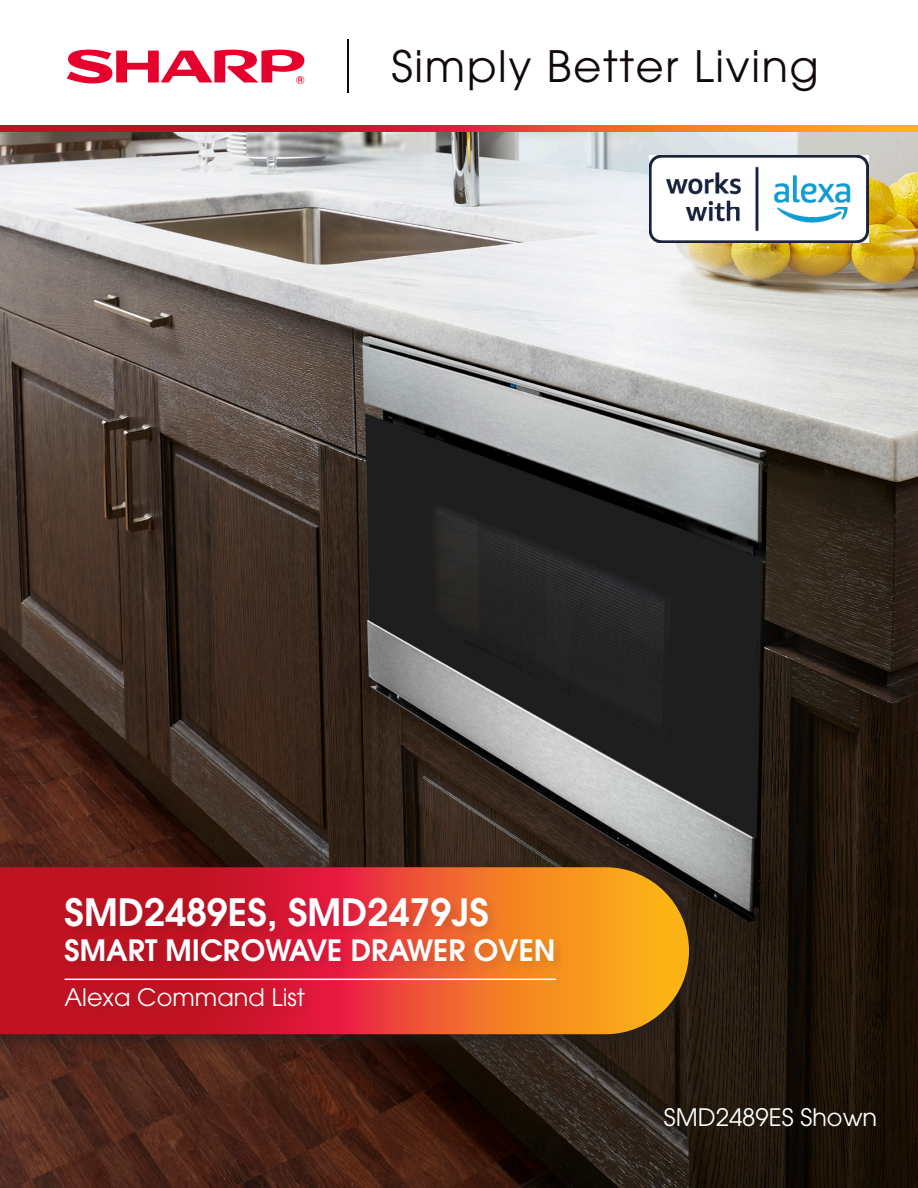
<style>
.page{position:relative;width:918px;height:1188px;background:#fff}
.page>*{position:absolute;margin:0;border:0;box-sizing:border-box;transform-origin:0 0}
.t1{font:43.05px "ITC Avant Garde Std";letter-spacing:.04em;color:#120909}
.t2{font:600 37.5px "ITC Avant Garde Std";color:#fff}
.t3{font:600 29.25px "ITC Avant Garde Std";color:#fff}
.t4{font:24px "ITC Avant Garde Std";color:#fff}
</style>
<div class="page">
<img style="left:0;top:132px;width:918px;height:1056px">
<div style="left:0;top:857px;width:709px;height:197px;background:#231f20;opacity:.7"></div>
<svg style="left:0;top:867px;width:689px;height:167px;background:#d55223"></svg>
<svg style="left:67px;top:49px;width:238px;height:35px"></svg>
<hr style="left:347px;top:40px;width:2px;height:53px;background:#120909">
<div style="left:62px;top:895px;width:505px;height:124px;background:#231f20;opacity:.14"></div>
<div style="left:661px;top:1105px;width:227px;height:34px;background:#231f20;opacity:.14"></div>
<hr style="left:64px;top:979px;width:492px;height:1px;background:#fff">
<svg style="left:0;top:126px;width:918px;height:6px;background:#de4528"></svg>
<img style="left:650px;top:156px;width:218px;height:87px">
<p class="t1" style="left:391px;top:40px;width:429px">Simply Better Living</p>
<p class="t2" style="left:64px;top:887px;width:426px">SMD2489ES, SMD2479JS</p>
<p class="t3" style="left:64px;top:931px;width:493px">SMART MICROWAVE DRAWER OVEN</p>
<p class="t4" style="left:64px;top:982px;width:242px">Alexa Command List</p>
<p class="t4" style="left:664px;top:1103px;width:215px">SMD2489ES Shown</p>
</div>
